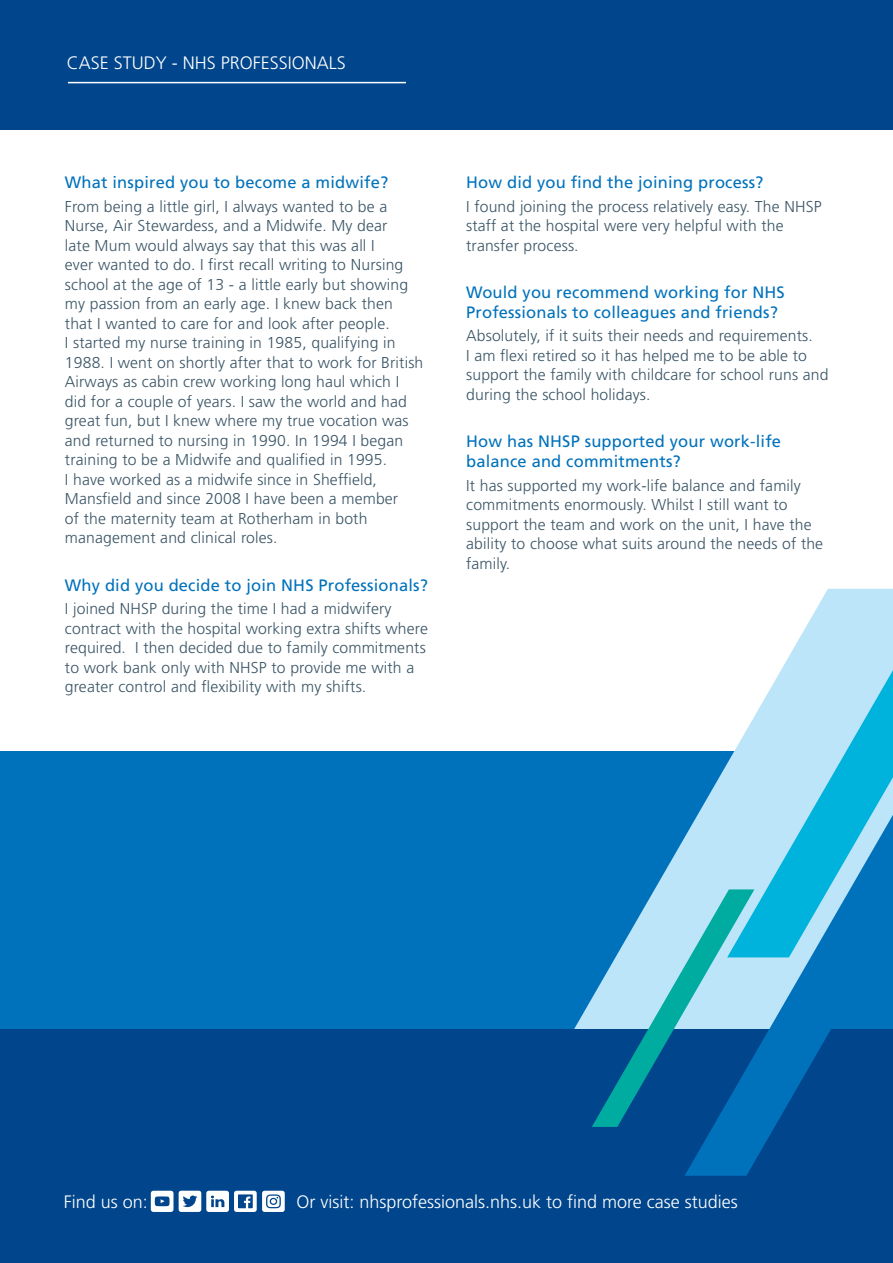
<style>
.page{position:relative;width:893px;height:1263px;background:#fff}
.page>*{position:absolute;margin:0;border:0;box-sizing:border-box;transform-origin:0 0}
.Content_header{font:300 18px "Frutiger LT Std";color:#fff}
.Body_Text_10{font:16.5px/19.5px "Frutiger LT Std";letter-spacing:.01em;color:#0072bc}
.Body_Text_10-2{font:300 15.75px/19.5px "Frutiger LT Std";letter-spacing:.01em;color:#3b5566}
</style>
<div class="page">
<div style="left:0;top:750px;width:893px;height:304px;background:#0072bc"></div>
<svg style="left:439px;top:589px;width:454px;height:440px"></svg>
<div style="left:0;top:1029px;width:893px;height:234px;background:#01468c"></div>
<div style="left:0;top:0;width:893px;height:130px;background:#01468c"></div>
<svg style="left:151px;top:1191px;width:22px;height:21px"></svg>
<svg style="left:179px;top:1191px;width:106px;height:21px"></svg>
<svg style="left:727px;top:670px;width:166px;height:145px;background:#97dbf2"></svg>
<svg style="left:685px;top:815px;width:208px;height:361px"></svg>
<svg style="left:592px;top:889px;width:162px;height:238px"></svg>
<hr style="left:68px;top:82px;width:338px;height:1px;background:#fff">
<p class="Content_header" style="left:67px;top:52px;width:281px">CASE STUDY - NHS PROFESSIONALS</p>
<p class="Body_Text_10" style="left:65px;top:172px;width:325px">What inspired you to become a midwife?</p>
<p class="Body_Text_10-2" style="left:65px;top:197px;width:360px">From being a little girl, I always wanted to be a Nurse, Air Stewardess, and a Midwife. My dear<br>late Mum would always say that this was all I<br>ever wanted to do. I first recall writing to Nursing school at the age of 13 - a little early but showing my passion from an early age. I knew back then that I wanted to care for and look after people.<br>I started my nurse training in 1985, qualifying in 1988. I went on shortly after that to work for British Airways as cabin crew working long haul which I did for a couple of years. I saw the world and had great fun, but I knew where my true vocation was and returned to nursing in 1990. In 1994 I began training to be a Midwife and qualified in 1995.<br>I have worked as a midwife since in Sheffield, Mansfield and since 2008 I have been a member<br>of the maternity team at Rotherham in both management and clinical roles.</p>
<p class="Body_Text_10" style="left:65px;top:575px;width:364px">Why did you decide to join NHS Professionals?</p>
<p class="Body_Text_10-2" style="left:65px;top:599px;width:364px">I joined NHSP during the time I had a midwifery contract with the hospital working extra shifts where required. I then decided due to family commitments to work bank only with NHSP to provide me with a greater control and flexibility with my shifts.</p>
<p class="Body_Text_10" style="left:466px;top:172px;width:299px">How did you find the joining process?</p>
<p class="Body_Text_10-2" style="left:466px;top:197px;width:357px">I found joining the process relatively easy. The NHSP staff at the hospital were very helpful with the transfer process.</p>
<p class="Body_Text_10" style="left:466px;top:283px;width:320px">Would you recommend working for NHS<br>Professionals to colleagues and friends?</p>
<p class="Body_Text_10-2" style="left:466px;top:326px;width:364px">Absolutely, if it suits their needs and requirements.<br>I am flexi retired so it has helped me to be able to support the family with childcare for school runs and during the school holidays.</p>
<p class="Body_Text_10" style="left:466px;top:432px;width:316px">How has NHSP supported your work-life balance and commitments?</p>
<p class="Body_Text_10-2" style="left:466px;top:476px;width:358px">It has supported my work-life balance and family commitments enormously. Whilst I still want to support the team and work on the unit, I have the ability to choose what suits around the needs of the family.</p>
<p class="Content_header" style="left:64px;top:1191px;width:86px">Find us on:</p>
<p class="Content_header" style="left:296px;top:1191px;width:443px">Or visit: nhsprofessionals.nhs.uk to find more case studies</p>
</div>
